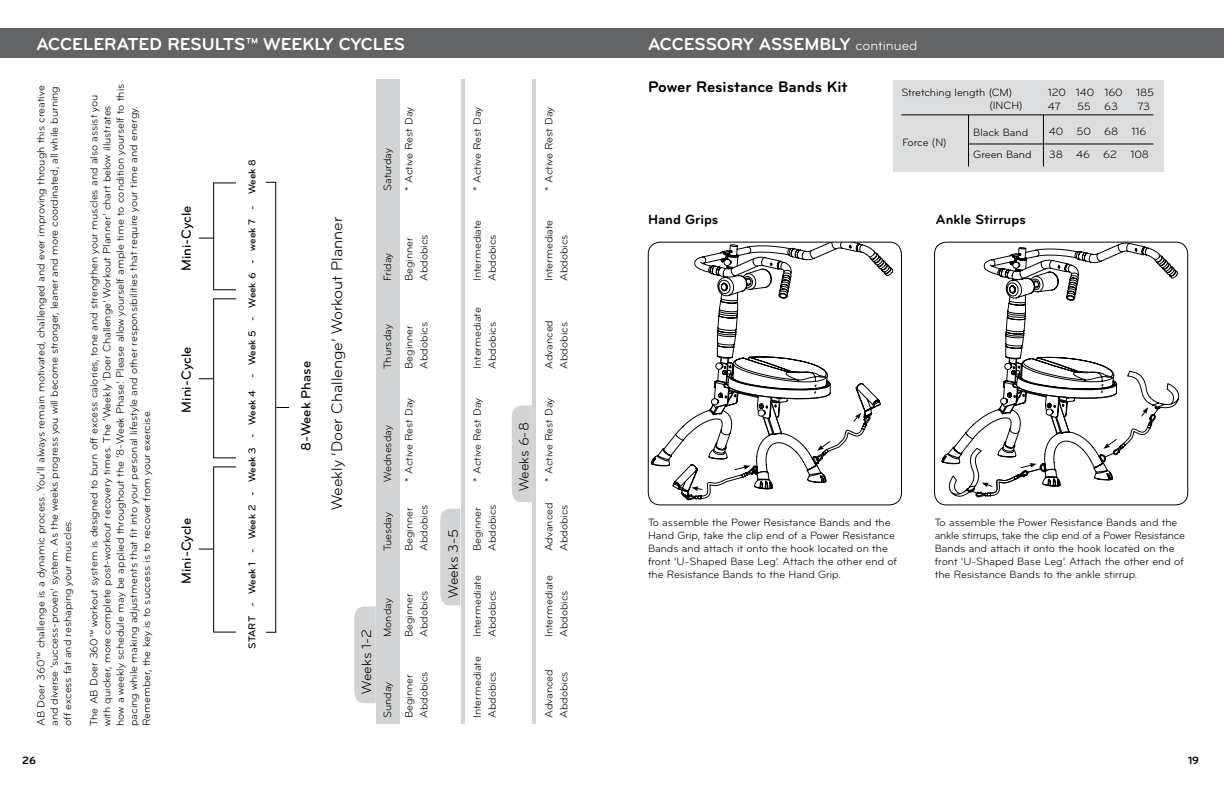
<style>
.page{position:relative;width:1224px;height:792px;background:#fff}
.page>*{position:absolute;margin:0;border:0;box-sizing:border-box;transform-origin:0 0}
.t1{font:700 18px "Bryant";color:#fff}
.t2{font:16px "Bryant";color:#000}
.t3{font:700 16px "Bryant";color:#000}
.t4{font:14px "Bryant";letter-spacing:-.005em;color:#000}
.t5{font:700 14px "Bryant";color:#000}
.t6{font:500 13.8px "Bryant";color:#000}
.t7{font:11px/13.2px "Bryant";color:#000}
.t8{font:700 11px "Bryant";color:#000}
.t9{font:500 10.3px "Bryant";color:#000}
.s1{font-weight:400;font-size:14px}
</style>
<div class="page">
<div style="left:600px;top:28px;width:624px;height:30px;background:#636466"></div>
<div style="left:648px;top:242px;width:254px;height:263px;border:1px solid #000;border-radius:12px"></div>
<svg style="left:651px;top:242px;width:242px;height:258px"></svg>
<div style="left:934px;top:242px;width:254px;height:263px;border:1px solid #000;border-radius:12px"></div>
<svg style="left:942px;top:247px;width:241px;height:255px"></svg>
<div style="left:894px;top:80px;width:270px;height:91px;background:#dcddde"></div>
<hr style="left:901px;top:115px;width:252px;height:1px;background:#000">
<hr style="left:968px;top:144px;width:185px;height:1px;background:#000">
<hr style="left:968px;top:115px;width:1px;height:51px;background:#000">
<hr style="left:1043px;top:115px;width:1px;height:51px;background:#000">
<div style="left:0;top:28px;width:612px;height:29px;background:#636466"></div>
<div style="left:440px;top:509px;width:20px;height:96px;background:#d1d3d4"></div>
<hr style="left:461px;top:79px;width:4px;height:645px;background:#d1d3d4">
<div style="left:512px;top:406px;width:20px;height:96px;background:#d1d3d4"></div>
<hr style="left:532px;top:79px;width:4px;height:645px;background:#d1d3d4">
<div style="left:376px;top:79px;width:24px;height:645px;background:#d1d3d4"></div>
<svg style="left:354px;top:607px;width:22px;height:96px"></svg>
<div style="left:213px;top:466px;width:38px;height:167px;border:1px solid #000"></div>
<svg style="left:198px;top:182px;width:92px;height:368px"></svg>
<div style="left:236px;top:163px;width:30px;height:483px;background:#fff"></div>
<h1 class="t1" style="left:36px;top:32px;width:370px">ACCELERATED RESULTS™ WEEKLY CYCLES</h1>
<p class="t7" style="left:35px;top:726px;width:642px;text-align:justify;rotate:-90deg">AB Doer 360™ challenge is a dynamic process. You’ll always remain motivated, challenged and ever improving through this creative and diverse ‘success-proven’ system. As the weeks progress you will become stronger, leaner and more coordinated, all while burning off excess fat and reshaping your muscles.</p>
<p class="t7" style="left:87px;top:726px;width:644px;rotate:-90deg">The AB Doer 360™ workout system is designed to burn off excess calories, tone and strengthen your muscles and also assist you with quicker, more complete post-workout recovery times. The ‘Weekly ‘Doer Challenge’ Workout Planner’ chart below illustrates how a weekly schedule may be applied throughout the ‘8-Week Phase’. Please allow yourself ample time to condition yourself to this pacing while making adjustments that fit into your personal lifestyle and other responsibilities that require your time and energy.<br>Remember, the key is to success is to recover from your exercise.</p>
<p class="t7" style="left:377px;top:191px;width:85px;line-height:21.2px;rotate:-90deg">Saturday<br>* Active Rest Day</p>
<p class="t9" style="left:246px;top:649px;width:491px;rotate:-90deg">START - Week 1 - Week 2 - Week 3 - Week 4 - Week 5 - Week 6 - week 7 - Week 8</p>
<p class="t6" style="left:178px;top:271px;width:67px;rotate:-90deg">Mini-Cycle</p>
<h2 class="t2" style="left:327px;top:510px;width:295px;rotate:-90deg">Weekly ‘Doer Challenge’ Workout Planner</h2>
<p class="t7" style="left:377px;top:281px;width:45px;line-height:21.2px;rotate:-90deg">Friday<br>Beginner</p>
<p class="t7" style="left:417px;top:281px;width:48px;rotate:-90deg">Abdobics</p>
<p class="t7" style="left:377px;top:369px;width:46px;line-height:21.2px;rotate:-90deg">Thursday<br>Beginner</p>
<p class="t7" style="left:417px;top:369px;width:48px;rotate:-90deg">Abdobics</p>
<p class="t6" style="left:178px;top:413px;width:67px;rotate:-90deg">Mini-Cycle</p>
<p class="t6" style="left:298px;top:451px;width:91px;rotate:-90deg">8-Week Phase</p>
<p class="t7" style="left:377px;top:482px;width:85px;line-height:21.2px;rotate:-90deg">Wednesday<br>* Active Rest Day</p>
<p class="t7" style="left:377px;top:551px;width:45px;line-height:21.2px;rotate:-90deg">Tuesday<br>Beginner</p>
<p class="t7" style="left:417px;top:551px;width:48px;rotate:-90deg">Abdobics</p>
<p class="t6" style="left:178px;top:584px;width:67px;rotate:-90deg">Mini-Cycle</p>
<p class="t7" style="left:377px;top:637px;width:45px;line-height:21.2px;rotate:-90deg">Monday<br>Beginner</p>
<p class="t7" style="left:417px;top:637px;width:48px;rotate:-90deg">Abdobics</p>
<p class="t4" style="left:358px;top:694px;width:66px;rotate:-90deg">Weeks 1-2</p>
<p class="t7" style="left:377px;top:718px;width:45px;line-height:21.2px;rotate:-90deg">Sunday<br>Beginner</p>
<p class="t7" style="left:417px;top:718px;width:48px;rotate:-90deg">Abdobics</p>
<p class="t4" style="left:445px;top:598px;width:70px;rotate:-90deg">Weeks 3-5</p>
<p class="t7" style="left:471px;top:191px;width:85px;rotate:-90deg">* Active Rest Day</p>
<p class="t7" style="left:470px;top:281px;width:63px;line-height:15px;rotate:-90deg">Intermediate<br>Abdobics</p>
<p class="t7" style="left:470px;top:369px;width:63px;line-height:15px;rotate:-90deg">Intermediate<br>Abdobics</p>
<p class="t7" style="left:471px;top:482px;width:85px;rotate:-90deg">* Active Rest Day</p>
<p class="t7" style="left:470px;top:551px;width:48px;line-height:15px;rotate:-90deg">Beginner<br>Abdobics</p>
<p class="t7" style="left:470px;top:637px;width:63px;line-height:15px;rotate:-90deg">Intermediate<br>Abdobics</p>
<p class="t7" style="left:470px;top:718px;width:63px;line-height:15px;rotate:-90deg">Intermediate<br>Abdobics</p>
<p class="t4" style="left:516px;top:491px;width:70px;rotate:-90deg">Weeks 6-8</p>
<p class="t7" style="left:542px;top:191px;width:85px;rotate:-90deg">* Active Rest Day</p>
<p class="t7" style="left:541px;top:281px;width:63px;line-height:15px;rotate:-90deg">Intermediate<br>Abdobics</p>
<p class="t7" style="left:541px;top:369px;width:50px;line-height:15px;rotate:-90deg">Advanced<br>Abdobics</p>
<p class="t7" style="left:542px;top:482px;width:85px;rotate:-90deg">* Active Rest Day</p>
<p class="t7" style="left:541px;top:551px;width:50px;line-height:15px;rotate:-90deg">Advanced<br>Abdobics</p>
<p class="t7" style="left:541px;top:637px;width:63px;line-height:15px;rotate:-90deg">Intermediate<br>Abdobics</p>
<p class="t7" style="left:541px;top:718px;width:50px;line-height:15px;rotate:-90deg">Advanced<br>Abdobics</p>
<h1 class="t1" style="left:648px;top:33px;width:271px">ACCESSORY ASSEMBLY <span class="s1">continued</span></h1>
<h2 class="t3" style="left:648px;top:77px;width:201px">Power Resistance Bands Kit</h2>
<p class="t7" style="left:989px;top:85px;width:35px;text-indent:-88px">Stretching length (CM) (INCH)</p>
<p class="t7" style="left:903px;top:136px;width:46px">Force (N)</p>
<p class="t7" style="left:973px;top:122px;width:60px;line-height:21.6px">Black Band<br>Green Band</p>
<p class="t7" style="left:1048px;top:85px;width:108px;line-height:14.4px">120 140 160 185<br>47</p>
<p class="t7" style="left:1077px;top:100px;width:42px">55 63</p>
<p class="t7" style="left:1138px;top:100px;width:14px">73</p>
<p class="t7" style="left:1049px;top:120px;width:102px;line-height:22.8px">40 50 68 116<br>38 46 62 108</p>
<p class="t5" style="left:648px;top:211px;width:72px">Hand Grips</p>
<p class="t5" style="left:936px;top:211px;width:91px">Ankle Stirrups</p>
<p class="t7" style="left:648px;top:515px;width:251px">To assemble the Power Resistance Bands and the Hand Grip, take the clip end of a Power Resistance Bands and attach it onto the hook located on the front ‘U-Shaped Base Leg’. Attach the other end of the Resistance Bands to the Hand Grip.</p>
<p class="t7" style="left:935px;top:515px;width:252px">To assemble the Power Resistance Bands and the ankle stirrups, take the clip end of a Power Resistance Bands and attach it onto the hook located on the front ‘U-Shaped Base Leg’. Attach the other end of the Resistance Bands to the ankle stirrup.</p>
<p class="t8" style="left:22px;top:754px;width:15px">26</p>
<p class="t8" style="left:1188px;top:754px;width:13px">19</p>
</div>
